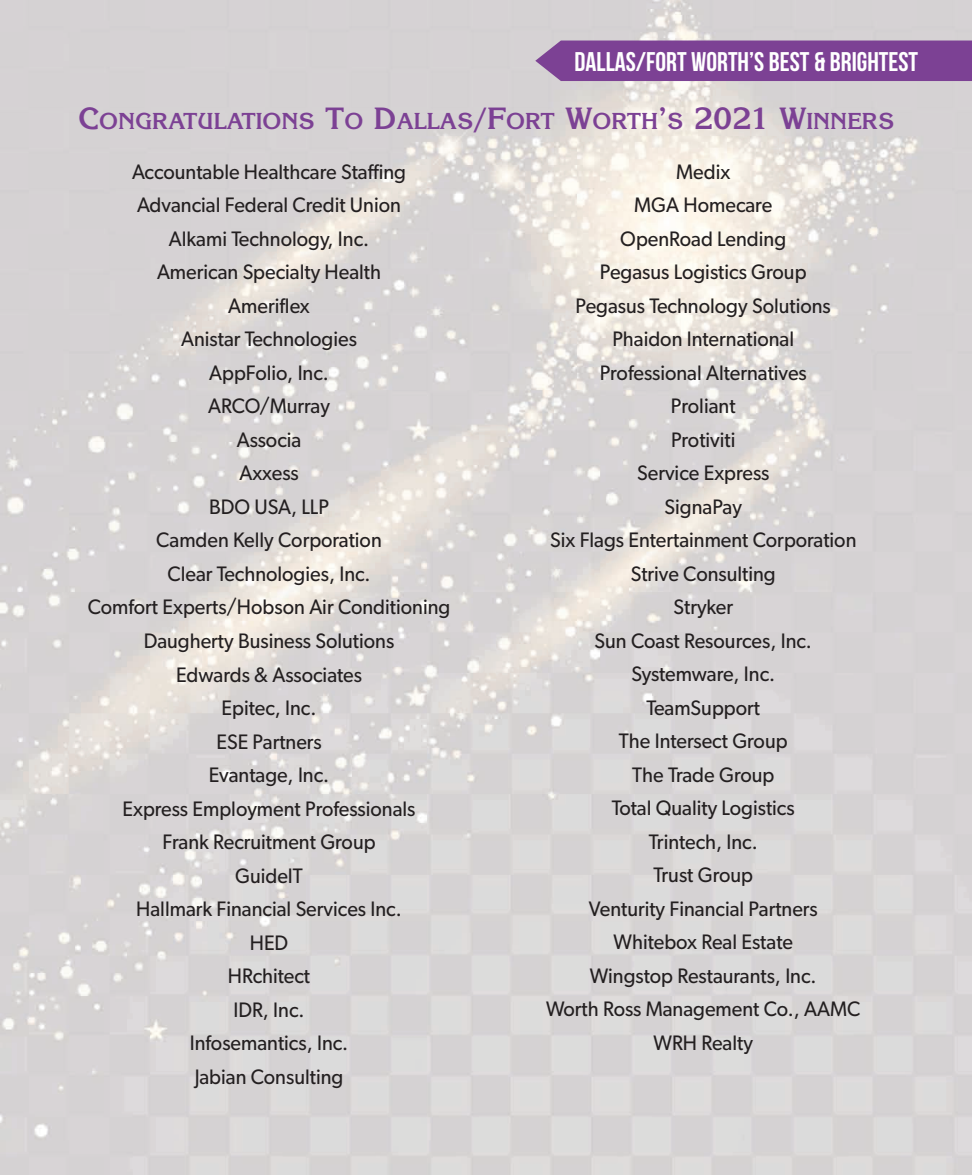
<style>
.page{position:relative;width:972px;height:1175px;background:#fff}
.page>*{position:absolute;margin:0;border:0;box-sizing:border-box;transform-origin:0 0}
.t1{font:27px "Bebas Neue";color:#fff}
.t2{font:700 22.5px "Korinna";color:#7c4194}
.t3{font:21px/33.5px "Gibson";color:#231f20;text-align:center;scale:.95 1}
.s1{font-size:30px}
</style>
<div class="page">
<img style="left:0;top:0;width:972px;height:1174px">
<div style="left:535px;top:40px;width:437px;height:41px;background:#7c4194"></div>
<p class="t1" style="left:575px;top:46px;width:345px">DALLAS/FORT WORTH’S BEST &amp; BRIGHTEST</p>
<p class="t2" style="left:78px;top:113px;width:818px"><span class="s1">C</span>ONGRATULATIONS <span class="s1">T</span>O <span class="s1">D</span>ALLAS<span class="s1">/F</span>ORT <span class="s1">W</span>ORTH<span class="s1">’</span>S <span class="s1">2021 W</span>INNERS</p>
<p class="t3" style="left:88px;top:157px;width:383px">Accountable Healthcare Staffing<br>Advancial Federal Credit Union<br>Alkami Technology, Inc.<br>American Specialty Health<br>Ameriflex<br>Anistar Technologies<br>AppFolio, Inc.<br>ARCO/Murray<br>Associa<br>Axxess<br>BDO USA, LLP<br>Camden Kelly Corporation<br>Clear Technologies, Inc.<br>Comfort Experts/Hobson Air Conditioning<br>Daugherty Business Solutions<br>Edwards &amp; Associates<br>Epitec, Inc.<br>ESE Partners<br>Evantage, Inc.<br>Express Employment Professionals<br>Frank Recruitment Group<br>GuideIT<br>Hallmark Financial Services Inc.<br>HED<br>HRchitect<br>IDR, Inc.<br>Infosemantics, Inc.<br>Jabian Consulting</p>
<p class="t3" style="left:546px;top:157px;width:333px">Medix<br>MGA Homecare<br>OpenRoad Lending<br>Pegasus Logistics Group<br>Pegasus Technology Solutions<br>Phaidon International<br>Professional Alternatives<br>Proliant<br>Protiviti<br>Service Express<br>SignaPay<br>Six Flags Entertainment Corporation<br>Strive Consulting<br>Stryker<br>Sun Coast Resources, Inc.<br>Systemware, Inc.<br>TeamSupport<br>The Intersect Group<br>The Trade Group<br>Total Quality Logistics<br>Trintech, Inc.<br>Trust Group<br>Venturity Financial Partners<br>Whitebox Real Estate<br>Wingstop Restaurants, Inc.<br>Worth Ross Management Co., AAMC<br>WRH Realty</p>
</div>
